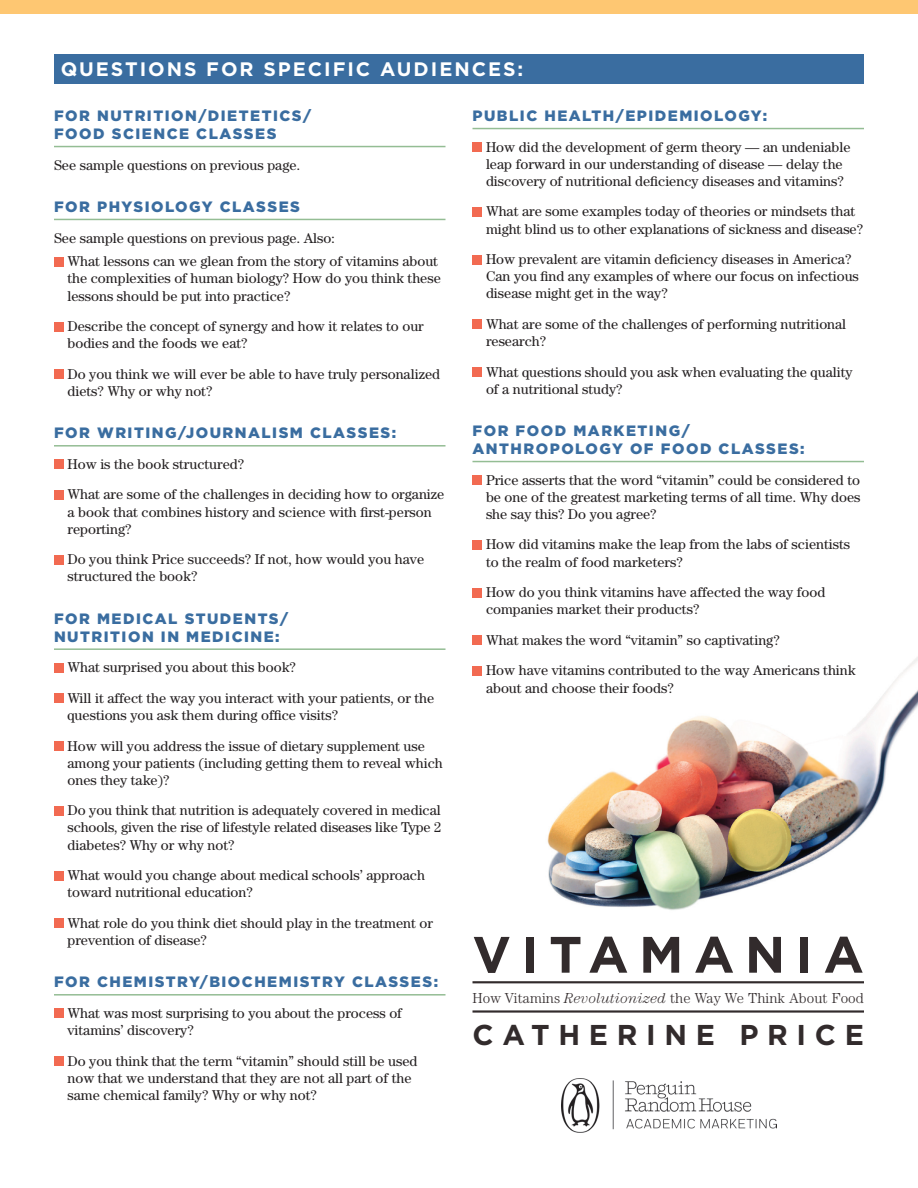
<style>
.page{position:relative;width:918px;height:1188px;background:#fff}
.page>*{position:absolute;margin:0;border:0;box-sizing:border-box;transform-origin:0 0}
.t1{font:700 51.15px "Gotham";letter-spacing:.205em;color:#322b2c}
.t2{font:700 28.65px "Gotham";color:#322b2c}
.t3{font:700 19.5px "Gotham";letter-spacing:.1em;color:#fff}
.t4{font:900 15px/18px "Gotham";letter-spacing:.1em;color:#3a6da0}
.t5{font:300 14.55px "Century";letter-spacing:.01em;color:#322b2c}
.t6{font:14.25px/17.1px "Century";color:#231f20}
.s1{font-style:italic}
</style>
<div class="page">
<img style="left:547px;top:657px;width:371px;height:253px">
<hr style="left:54px;top:146px;width:392px;height:1px;background:#94bd94">
<hr style="left:54px;top:219px;width:392px;height:1px;background:#94bd94">
<hr style="left:54px;top:445px;width:392px;height:2px;background:#94bd94">
<hr style="left:54px;top:648px;width:392px;height:2px;background:#94bd94">
<hr style="left:54px;top:994px;width:392px;height:2px;background:#94bd94">
<div style="left:54px;top:257px;width:9px;height:9px;background:#f26a51"></div>
<div style="left:54px;top:322px;width:9px;height:9px;background:#f26a51"></div>
<div style="left:54px;top:370px;width:9px;height:9px;background:#f26a51"></div>
<div style="left:54px;top:460px;width:9px;height:9px;background:#f26a51"></div>
<div style="left:54px;top:490px;width:9px;height:10px;background:#f26a51"></div>
<div style="left:54px;top:555px;width:9px;height:9px;background:#f26a51"></div>
<div style="left:54px;top:663px;width:9px;height:9px;background:#f26a51"></div>
<div style="left:54px;top:694px;width:9px;height:9px;background:#f26a51"></div>
<div style="left:54px;top:742px;width:9px;height:9px;background:#f26a51"></div>
<div style="left:54px;top:806px;width:9px;height:9px;background:#f26a51"></div>
<div style="left:54px;top:871px;width:9px;height:9px;background:#f26a51"></div>
<div style="left:54px;top:919px;width:9px;height:9px;background:#f26a51"></div>
<div style="left:54px;top:1009px;width:9px;height:9px;background:#f26a51"></div>
<div style="left:54px;top:1057px;width:9px;height:9px;background:#f26a51"></div>
<hr style="left:472px;top:128px;width:392px;height:1px;background:#94bd94">
<hr style="left:472px;top:461px;width:392px;height:1px;background:#94bd94">
<div style="left:472px;top:143px;width:10px;height:9px;background:#f26a51"></div>
<div style="left:472px;top:207px;width:10px;height:9px;background:#f26a51"></div>
<div style="left:472px;top:255px;width:10px;height:9px;background:#f26a51"></div>
<div style="left:472px;top:320px;width:10px;height:9px;background:#f26a51"></div>
<div style="left:472px;top:368px;width:10px;height:9px;background:#f26a51"></div>
<div style="left:472px;top:476px;width:10px;height:9px;background:#f26a51"></div>
<div style="left:472px;top:540px;width:10px;height:9px;background:#f26a51"></div>
<div style="left:472px;top:588px;width:10px;height:9px;background:#f26a51"></div>
<div style="left:472px;top:636px;width:10px;height:9px;background:#f26a51"></div>
<div style="left:472px;top:666px;width:10px;height:9px;background:#f26a51"></div>
<div style="left:54px;top:54px;width:810px;height:29px;background:#3a6da0"></div>
<img style="left:562px;top:1079px;width:215px;height:54px">
<div style="left:0;top:0;width:918px;height:14px;background:#fec772"></div>
<hr style="left:472px;top:981px;width:392px;height:2px;background:#322b2c">
<hr style="left:472px;top:1010px;width:392px;height:3px;background:#322b2c">
<h3 class="t3" style="left:61px;top:57px;width:16px">QUESTIONS</h3>
<h3 class="t3" style="left:206px;top:57px;width:318px">FOR SPECIFIC AUDIENCES:</h3>
<p class="t4" style="left:54px;top:106px;width:259px">FOR NUTRITION/DIETETICS/<br>FOOD SCIENCE CLASSES</p>
<p class="t6" style="left:54px;top:156px;width:248px">See sample questions on previous page.</p>
<p class="t4" style="left:54px;top:197px;width:247px">FOR PHYSIOLOGY CLASSES</p>
<p class="t6" style="left:68px;top:226px;width:372px;line-height:23.9px;text-indent:-14px">See sample questions on previous page. Also:<br>What lessons can we glean from the story of vitamins about</p>
<p class="t6" style="left:68px;top:270px;width:375px">the complexities of human biology? How do you think these lessons should be put into practice?</p>
<p class="t6" style="left:68px;top:318px;width:358px">Describe the concept of synergy and how it relates to our bodies and the foods we eat?</p>
<p class="t6" style="left:68px;top:365px;width:374px">Do you think we will ever be able to have truly personalized diets? Why or why not?</p>
<p class="t4" style="left:54px;top:424px;width:344px">FOR WRITING/JOURNALISM CLASSES:</p>
<p class="t6" style="left:68px;top:448px;width:378px;line-height:30.6px">How is the book structured?<br>What are some of the challenges in deciding how to organize</p>
<p class="t6" style="left:68px;top:503px;width:366px">a book that combines history and science with first-person reporting?</p>
<p class="t6" style="left:68px;top:551px;width:358px">Do you think Price succeeds? If not, how would you have structured the book?</p>
<p class="t4" style="left:54px;top:609px;width:236px">FOR MEDICAL STUDENTS/<br>NUTRITION IN MEDICINE:</p>
<p class="t6" style="left:68px;top:652px;width:368px;line-height:30.6px">What surprised you about this book?<br>Will it affect the way you interact with your patients, or the</p>
<p class="t6" style="left:68px;top:700px;width:359px;line-height:30.6px">questions you ask them during office visits?<br>How will you address the issue of dietary supplement use</p>
<p class="t6" style="left:68px;top:754px;width:377px">among your patients (including getting them to reveal which ones they take)?</p>
<p class="t6" style="left:68px;top:802px;width:375px;text-align:justify">Do you think that nutrition is adequately covered in medical schools, given the rise of lifestyle related diseases like Type 2 diabetes? Why or why not?</p>
<p class="t6" style="left:68px;top:867px;width:359px">What would you change about medical schools’ approach toward nutritional education?</p>
<p class="t6" style="left:68px;top:914px;width:367px">What role do you think diet should play in the treatment or prevention of disease?</p>
<p class="t4" style="left:54px;top:973px;width:386px">FOR CHEMISTRY/BIOCHEMISTRY CLASSES:</p>
<p class="t6" style="left:68px;top:1004px;width:336px">What was most surprising to you about the process of vitamins’ discovery?</p>
<p class="t6" style="left:68px;top:1052px;width:351px">Do you think that the term “vitamin” should still be used now that we understand that they are not all part of the same chemical family? Why or why not?</p>
<p class="t4" style="left:472px;top:106px;width:296px">PUBLIC HEALTH/EPIDEMIOLOGY:</p>
<p class="t6" style="left:486px;top:138px;width:366px">How did the development of germ theory — an undeniable leap forward in our understanding of disease — delay the discovery of nutritional deficiency diseases and vitamins?</p>
<p class="t6" style="left:486px;top:203px;width:379px">What are some examples today of theories or mindsets that might blind us to other explanations of sickness and disease?</p>
<p class="t6" style="left:486px;top:250px;width:374px">How prevalent are vitamin deficiency diseases in America?<br>Can you find any examples of where our focus on infectious disease might get in the way?</p>
<p class="t6" style="left:486px;top:315px;width:362px">What are some of the challenges of performing nutritional research?</p>
<p class="t6" style="left:486px;top:363px;width:368px">What questions should you ask when evaluating the quality of a nutritional study?</p>
<p class="t4" style="left:472px;top:421px;width:334px">FOR FOOD MARKETING/<br>ANTHROPOLOGY OF FOOD CLASSES:</p>
<p class="t6" style="left:486px;top:471px;width:376px;text-align:justify">Price asserts that the word “vitamin” could be considered to be one of the greatest marketing terms of all time. Why does she say this? Do you agree?</p>
<p class="t6" style="left:486px;top:536px;width:366px">How did vitamins make the leap from the labs of scientists to the realm of food marketers?</p>
<p class="t6" style="left:486px;top:583px;width:341px">How do you think vitamins have affected the way food companies market their products?</p>
<p class="t6" style="left:486px;top:624px;width:371px;line-height:30.6px">What makes the word “vitamin” so captivating?<br>How have vitamins contributed to the way Americans think</p>
<p class="t6" style="left:486px;top:679px;width:189px">about and choose their foods?</p>
<h1 class="t1" style="left:472px;top:921px;width:393px">VITAMANIA</h1>
<p class="t5" style="left:472px;top:989px;width:393px">How Vitamins <span class="s1">Revolutionized</span> the Way We Think About Food</p>
<h2 class="t2" style="left:472px;top:1016px;width:58px">C ATHERINE</h2>
<h2 class="t2" style="left:739px;top:1016px;width:53px">P RICE</h2>
</div>
